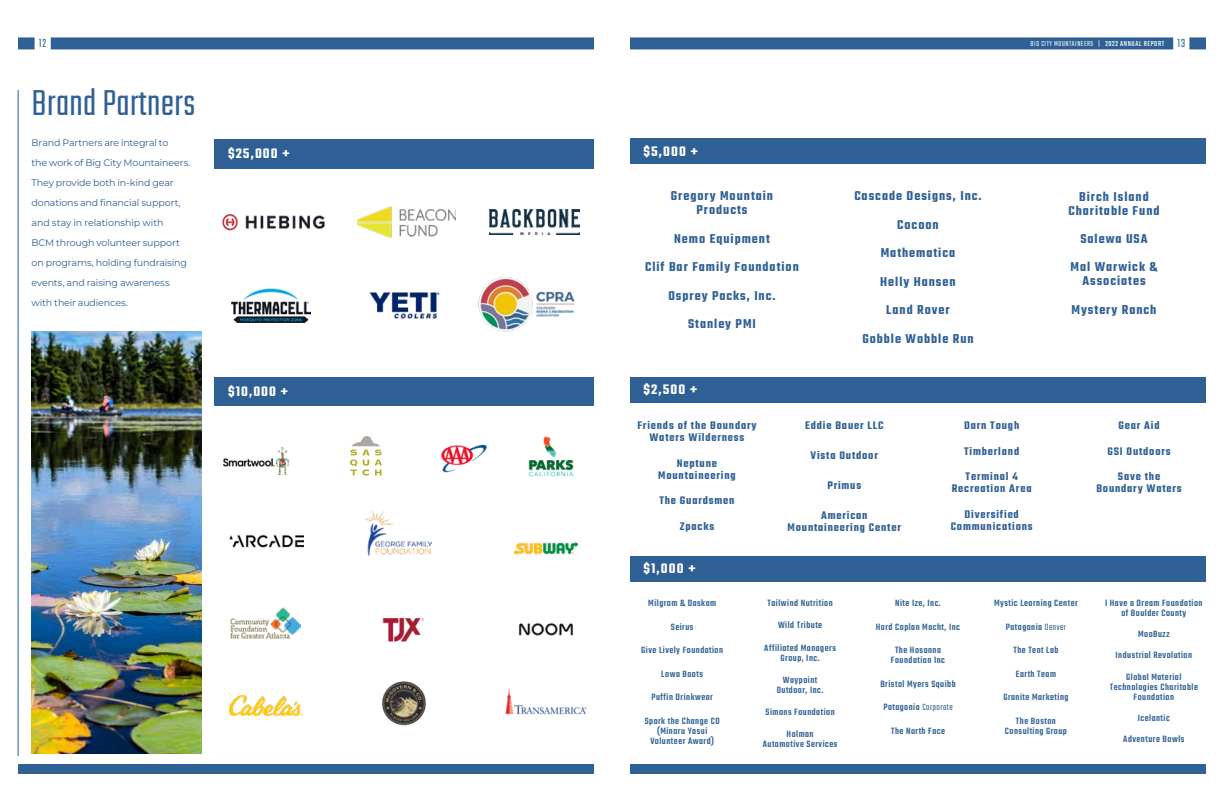
<style>
.page{position:relative;width:1224px;height:792px;background:#fff}
.page>*{position:absolute;margin:0;border:0;box-sizing:border-box;transform-origin:0 0}
.t1{font:300 40px "Teko";letter-spacing:.01em;color:#2f6095}
.t2{font:600 15px "Teko";letter-spacing:.07em;color:#fff}
.t3{font:600 14px/28.4px "Teko";letter-spacing:.07em;color:#2f6095;text-align:center}
.t4{font:300 13px "Teko";color:#2f6095}
.t5{font:600 12px/25.5px "Teko";letter-spacing:.07em;color:#2f6095;text-align:center}
.t6{font:500 10px/10px "Teko";letter-spacing:.05em;color:#2f6095;text-align:center}
.t7{font:9.5px/20px "Montserrat";letter-spacing:-.01em;color:#2f6095}
.t8{font:300 8px "Teko";letter-spacing:.07em;color:#fff}
.s1{font-weight:400}
.s2{font-size:13px;color:#2f6095}
.s3{font-weight:300}
</style>
<div class="page">
<div style="left:18px;top:764px;width:576px;height:10px;background:#2f6095"></div>
<div style="left:630px;top:764px;width:576px;height:10px;background:#2f6095"></div>
<svg style="left:350px;top:436px;width:32px;height:40px"></svg>
<img style="left:232px;top:289px;width:79px;height:33px">
<div style="left:630px;top:139px;width:576px;height:25px;background:#2f6095"></div>
<div style="left:214px;top:377px;width:380px;height:29px;background:#2f6095"></div>
<div style="left:630px;top:378px;width:576px;height:25px;background:#2f6095"></div>
<div style="left:630px;top:556px;width:576px;height:26px;background:#2f6095"></div>
<div style="left:214px;top:139px;width:380px;height:29px;background:#2f6095"></div>
<img style="left:222px;top:213px;width:103px;height:18px">
<img style="left:490px;top:209px;width:89px;height:26px">
<img style="left:357px;top:207px;width:99px;height:30px">
<img style="left:382px;top:617px;width:42px;height:25px">
<img style="left:528px;top:436px;width:46px;height:41px">
<img style="left:229px;top:534px;width:75px;height:14px">
<img style="left:478px;top:277px;width:97px;height:55px">
<img style="left:441px;top:444px;width:46px;height:29px">
<img style="left:513px;top:541px;width:66px;height:14px">
<img style="left:518px;top:623px;width:55px;height:13px">
<img style="left:382px;top:681px;width:44px;height:45px">
<img style="left:231px;top:607px;width:69px;height:31px">
<img style="left:365px;top:511px;width:67px;height:44px">
<img style="left:32px;top:331px;width:170px;height:422px">
<img style="left:223px;top:447px;width:66px;height:27px">
<img style="left:369px;top:292px;width:71px;height:27px">
<img style="left:505px;top:688px;width:82px;height:27px">
<img style="left:230px;top:695px;width:73px;height:20px">
<div style="left:51px;top:37px;width:543px;height:12px;background:#2f6095"></div>
<div style="left:18px;top:37px;width:17px;height:12px;background:#2f6095"></div>
<div style="left:1189px;top:37px;width:17px;height:12px;background:#2f6095"></div>
<div style="left:630px;top:37px;width:543px;height:12px;background:#2f6095"></div>
<hr style="left:18px;top:90px;width:1px;height:666px;background:#226093">
<h3 class="t4" style="left:39px;top:36px;width:9px">12</h3>
<p class="t8" style="left:1031px;top:39px;width:156px">BIG CITY MOUNTAINEERS | <span class="s1">2022 ANNUAL REPORT</span> <span class="s2">13</span></p>
<h1 class="t1" style="left:32px;top:80px;width:165px">Brand Partners</h1>
<p class="t7" style="left:32px;top:133px;width:161px">Brand Partners are integral to<br>the work of Big City Mountaineers.<br>They provide both in-kind gear donations and financial support, and stay in relationship with<br>BCM through volunteer support on programs, holding fundraising events, and raising awareness with their audiences.</p>
<h2 class="t2" style="left:228px;top:144px;width:63px">$25,000 +</h2>
<h2 class="t2" style="left:644px;top:142px;width:56px">$5,000 +</h2>
<h3 class="t3" style="left:671px;top:190px;width:104px;line-height:14px">Gregory Mountain<br>Products</h3>
<h3 class="t3" style="left:645px;top:225px;width:155px">Nemo Equipment<br>Clif Bar Family Foundation<br>Osprey Packs, Inc.<br>Stanley PMI</h3>
<h2 class="t2" style="left:228px;top:382px;width:61px">$10,000 +</h2>
<h2 class="t2" style="left:644px;top:380px;width:55px">$2,500 +</h2>
<h3 class="t3" style="left:854px;top:183px;width:129px">Cascade Designs, Inc.<br>Cocoon<br>Mathematica<br>Helly Hansen<br>Land Rover<br>Gobble Wobble Run</h3>
<h3 class="t3" style="left:1068px;top:190px;width:93px;line-height:14px">Birch Island<br>Charitable Fund</h3>
<h3 class="t3" style="left:1071px;top:225px;width:88px">Salewa USA<br>Mal Warwick &amp;</h3>
<h3 class="t3" style="left:1072px;top:268px;width:86px">Associates<br>Mystery Ranch</h3>
<p class="t5" style="left:637px;top:420px;width:121px;line-height:12px">Friends of the Boundary<br>Waters Wilderness</p>
<p class="t5" style="left:658px;top:458px;width:79px;line-height:12px">Neptune<br>Mountaineering</p>
<p class="t5" style="left:659px;top:489px;width:77px">The Guardsmen<br>Zpacks</p>
<h2 class="t2" style="left:644px;top:559px;width:54px">$1,000 +</h2>
<p class="t5" style="left:805px;top:414px;width:80px">Eddie Bauer LLC</p>
<p class="t5" style="left:811px;top:444px;width:69px">Vista Outdoor</p>
<p class="t5" style="left:827px;top:474px;width:35px">Primus</p>
<p class="t5" style="left:788px;top:510px;width:115px;line-height:12px">American<br>Mountaineering Center</p>
<p class="t5" style="left:964px;top:414px;width:57px;text-align:justify">Darn Tough Timberland Terminal 4</p>
<p class="t5" style="left:952px;top:477px;width:81px">Recreation Area<br>Diversified</p>
<p class="t5" style="left:951px;top:514px;width:84px">Communications</p>
<p class="t6" style="left:648px;top:599px;width:69px">Milgrom &amp; Daskam</p>
<p class="t6" style="left:671px;top:622px;width:24px">Seirus</p>
<p class="t6" style="left:641px;top:646px;width:83px">Give Lively Foundation</p>
<p class="t6" style="left:661px;top:669px;width:43px">Lowa Boots</p>
<p class="t6" style="left:651px;top:693px;width:63px">Puffin Drinkwear</p>
<p class="t6" style="left:645px;top:716px;width:76px">Spark the Change CO (Minoru Yasui<br>Volunteer Award)</p>
<p class="t6" style="left:767px;top:599px;width:67px">Tailwind Nutrition</p>
<p class="t6" style="left:778px;top:621px;width:46px">Wild Tribute</p>
<p class="t6" style="left:764px;top:643px;width:73px">Affiliated Managers<br>Group, Inc.</p>
<p class="t6" style="left:777px;top:676px;width:48px">Waypoint<br>Outdoor, Inc.</p>
<p class="t6" style="left:766px;top:708px;width:71px">Simons Foundation</p>
<p class="t6" style="left:763px;top:730px;width:76px">Holman<br>Automotive Services</p>
<p class="t6" style="left:895px;top:599px;width:47px">Nite Ize, Inc.</p>
<p class="t6" style="left:876px;top:622px;width:86px">Hord Coplan Macht, Inc</p>
<p class="t6" style="left:891px;top:646px;width:56px">The Hosanna<br>Foundation Inc</p>
<p class="t6" style="left:880px;top:679px;width:77px">Bristol Myers Squibb</p>
<p class="t6" style="left:883px;top:703px;width:71px">Patagonia <span class="s3">Corporate</span></p>
<p class="t6" style="left:891px;top:726px;width:55px">The North Face</p>
<p class="t6" style="left:994px;top:599px;width:85px">Mystic Learning Center</p>
<p class="t6" style="left:1006px;top:622px;width:62px">Patagonia <span class="s3">Denver</span></p>
<p class="t6" style="left:1013px;top:646px;width:47px">The Tent Lab</p>
<p class="t6" style="left:1016px;top:669px;width:42px">Earth Team</p>
<p class="t6" style="left:1003px;top:693px;width:67px">Granite Marketing</p>
<p class="t6" style="left:1005px;top:716px;width:63px">The Boston<br>Consulting Group</p>
<p class="t5" style="left:1107px;top:414px;width:65px">Gear Aid<br>GSI Outdoors<br>Save the</p>
<p class="t5" style="left:1096px;top:477px;width:87px">Boundary Waters</p>
<p class="t6" style="left:1105px;top:599px;width:99px">I Have a Dream Foundation of Boulder County</p>
<p class="t6" style="left:1116px;top:624px;width:78px;line-height:21.2px">MooBuzz<br>Industrial Revolution<br>Global Material</p>
<p class="t6" style="left:1110px;top:682px;width:90px">Technologies Charitable<br>Foundation</p>
<p class="t6" style="left:1123px;top:708px;width:63px;line-height:21.2px">Icelantic<br>Adventure Bowls</p>
</div>
